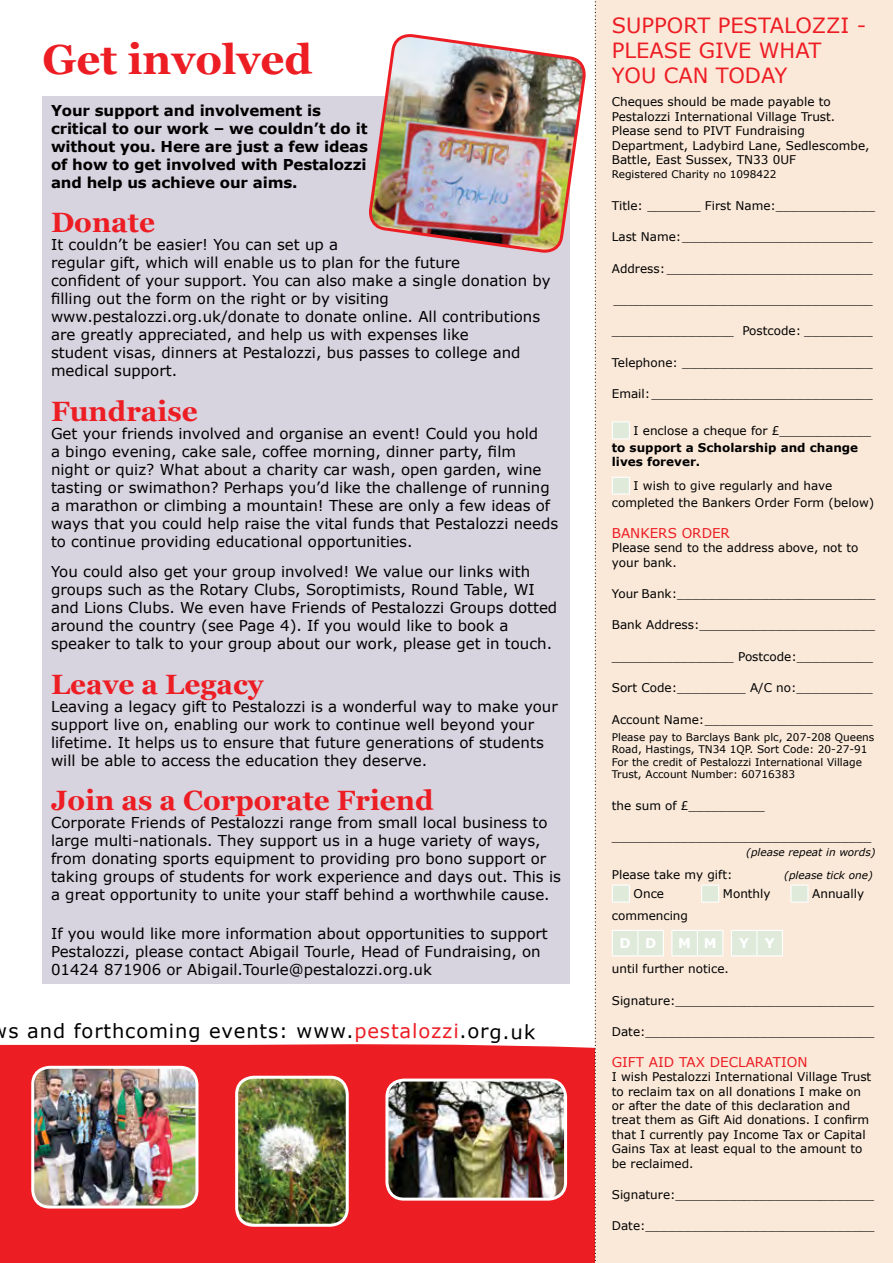
<style>
.page{position:relative;width:893px;height:1263px;background:#fff}
.page>*{position:absolute;margin:0;border:0;box-sizing:border-box;transform-origin:0 0}
.t1{font:700 42px "Georgia";color:#ed1d24}
.t2{font:700 27.9px "Georgia";color:#ed1d24}
.t3{font:21px/25.2px "Verdana";color:#ed1d24}
.t4{font:19.5px "Verdana";letter-spacing:.045em;color:#000}
.t5{font:15px/18px "Verdana";color:#000}
.t6{font:700 15px/18px "Verdana";letter-spacing:-.01em;color:#000}
.t7{font:13.5px "Verdana";color:#ed1d24}
.t8{font:700 13.5px "Verdana";color:#fff}
.t9{font:12px/14.4px "Verdana";color:#000}
.t10{font:700 12px/14.4px "Verdana";color:#000}
.t11{font:10.5px/12.6px "Verdana";color:#000}
.t12{font:italic 10.5px "Verdana";color:#000}
.s1{color:#ed1d24}
</style>
<div class="page">
<svg style="left:0;top:1038px;width:595px;height:225px;background:#ee2b31"></svg>
<div style="left:595px;top:0;width:298px;height:1263px;background:#fae9d9"></div>
<svg style="left:595px;top:1px;width:1px;height:1260px"></svg>
<svg style="left:612px;top:421px;width:18px;height:18px"></svg>
<svg style="left:612px;top:477px;width:18px;height:18px"></svg>
<svg style="left:612px;top:884px;width:18px;height:19px"></svg>
<svg style="left:701px;top:884px;width:107px;height:19px"></svg>
<svg style="left:612px;top:930px;width:171px;height:26px;background:#e4ecdd"></svg>
<div style="left:43px;top:96px;width:527px;height:888px;background:#d7d3df"></div>
<img style="left:369px;top:34px;width:217px;height:219px">
<img style="left:33px;top:1067px;width:164px;height:140px">
<div style="left:31px;top:1066px;width:167px;height:142px;border:3px solid #fff;border-radius:17px"></div>
<img style="left:387px;top:1080px;width:179px;height:119px">
<div style="left:385px;top:1078px;width:182px;height:122px;border:3px solid #fff;border-radius:17px"></div>
<img style="left:237px;top:1077px;width:110px;height:148px">
<div style="left:235px;top:1076px;width:114px;height:151px;border:3px solid #fff;border-radius:17px"></div>
<h1 class="t1" style="left:43px;top:28px;width:271px">Get involved</h1>
<p class="t6" style="left:51px;top:102px;width:318px">Your support and involvement is critical to our work – we couldn’t do it without you. Here are just a few ideas of how to get involved with Pestalozzi and help us achieve our aims.</p>
<h2 class="t2" style="left:51px;top:202px;width:105px">Donate</h2>
<p class="t5" style="left:51px;top:236px;width:501px">It couldn’t be easier! You can set up a<br>regular gift, which will enable us to plan for the future<br>confident of your support. You can also make a single donation by filling out the form on the right or by visiting www.pestalozzi.org.uk/donate to donate online. All contributions are greatly appreciated, and help us with expenses like<br>student visas, dinners at Pestalozzi, bus passes to college and medical support.</p>
<h2 class="t2" style="left:51px;top:390px;width:148px">Fundraise</h2>
<p class="t5" style="left:51px;top:424px;width:509px">Get your friends involved and organise an event! Could you hold<br>a bingo evening, cake sale, coffee morning, dinner party, film<br>night or quiz? What about a charity car wash, open garden, wine tasting or swimathon? Perhaps you’d like the challenge of running a marathon or climbing a mountain! These are only a few ideas of ways that you could help raise the vital funds that Pestalozzi needs to continue providing educational opportunities.</p>
<p class="t5" style="left:51px;top:563px;width:508px">You could also get your group involved! We value our links with groups such as the Rotary Clubs, Soroptimists, Round Table, WI and Lions Clubs. We even have Friends of Pestalozzi Groups dotted around the country (see Page 4). If you would like to book a speaker to talk to your group about our work, please get in touch.</p>
<h2 class="t2" style="left:51px;top:663px;width:214px">Leave a Legacy</h2>
<p class="t5" style="left:51px;top:697px;width:508px">Leaving a legacy gift to Pestalozzi is a wonderful way to make your support live on, enabling our work to continue well beyond your lifetime. It helps us to ensure that future generations of students will be able to access the education they deserve.</p>
<h2 class="t2" style="left:51px;top:779px;width:384px">Join as a Corporate Friend</h2>
<p class="t5" style="left:51px;top:814px;width:511px">Corporate Friends of Pestalozzi range from small local business to large multi-nationals. They support us in a huge variety of ways, from donating sports equipment to providing pro bono support or taking groups of students for work experience and days out. This is a great opportunity to unite your staff behind a worthwhile cause.</p>
<p class="t5" style="left:51px;top:925px;width:498px">If you would like more information about opportunities to support<br>Pestalozzi, please contact Abigail Tourle, Head of Fundraising, on<br>01424 871906 or Abigail.Tourle@pestalozzi.org.uk</p>
<h3 class="t4" style="left:9px;top:1019px;width:423px">s and forthcoming events: www.<span class="s1">pestalo</span></h3>
<h3 class="t4" style="left:431px;top:1018px;width:106px;rotate:1deg"><span class="s1">zzi</span>.org.uk</h3>
<h3 class="t3" style="left:612px;top:13px;width:256px">SUPPORT PESTALOZZI -<br>PLEASE GIVE WHAT<br>YOU CAN TODAY</h3>
<p class="t9" style="left:612px;top:95px;width:259px">Cheques should be made payable to Pestalozzi International Village Trust.<br>Please send to PIVT Fundraising Department, Ladybird Lane, Sedlescombe, Battle, East Sussex, TN33 0UF</p>
<p class="t11" style="left:612px;top:168px;width:166px">Registered Charity no 1098422</p>
<p class="t9" style="left:612px;top:198px;width:265px">Title: _______ First Name:_____________</p>
<p class="t9" style="left:612px;top:230px;width:263px">Last Name:_________________________</p>
<p class="t9" style="left:612px;top:261px;width:263px">Address:___________________________</p>
<p class="t9" style="left:613px;top:293px;width:261px">__________________________________</p>
<p class="t9" style="left:612px;top:324px;width:263px">________________ Postcode: _________</p>
<p class="t9" style="left:612px;top:355px;width:263px">Telephone: _________________________</p>
<p class="t9" style="left:612px;top:387px;width:263px">Email:_____________________________</p>
<p class="t9" style="left:634px;top:424px;width:239px">I enclose a cheque for £____________</p>
<p class="t10" style="left:612px;top:441px;width:248px">to support a Scholarship and change lives forever.</p>
<p class="t9" style="left:612px;top:478px;width:264px;line-height:17px;text-indent:22px">I wish to give regularly and have completed the Bankers Order Form (below)</p>
<p class="t7" style="left:612px;top:524px;width:120px">BANKERS ORDER</p>
<p class="t9" style="left:612px;top:541px;width:248px">Please send to the address above, not to your bank.</p>
<p class="t9" style="left:612px;top:587px;width:265px">Your Bank:__________________________</p>
<p class="t9" style="left:612px;top:618px;width:265px">Bank Address:_______________________</p>
<p class="t9" style="left:612px;top:649px;width:263px">________________ Postcode:__________</p>
<p class="t9" style="left:612px;top:681px;width:263px">Sort Code:_________ A/C no:__________</p>
<p class="t9" style="left:612px;top:712px;width:263px">Account Name:______________________</p>
<p class="t11" style="left:612px;top:731px;width:264px">Please pay to Barclays Bank plc, 207-208 Queens Road, Hastings, TN34 1QP. Sort Code: 20-27-91<br>For the credit of Pestalozzi International Village Trust, Account Number: 60716383</p>
<p class="t9" style="left:612px;top:798px;width:155px">the sum of £__________</p>
<p class="t9" style="left:612px;top:830px;width:261px">__________________________________</p>
<p class="t12" style="left:746px;top:845px;width:131px">(please repeat in words)</p>
<p class="t9" style="left:612px;top:867px;width:122px">Please take my gift:</p>
<p class="t12" style="left:784px;top:868px;width:90px">(please tick one)</p>
<p class="t9" style="left:634px;top:887px;width:32px">Once</p>
<p class="t9" style="left:723px;top:887px;width:49px">Monthly</p>
<p class="t9" style="left:812px;top:887px;width:53px">Annually</p>
<p class="t9" style="left:612px;top:908px;width:78px">commencing</p>
<p class="t8" style="left:619px;top:934px;width:38px">D D</p>
<p class="t8" style="left:678px;top:934px;width:40px">M M</p>
<p class="t8" style="left:739px;top:934px;width:37px">Y Y</p>
<p class="t9" style="left:612px;top:962px;width:119px">until further notice.</p>
<p class="t9" style="left:612px;top:993px;width:264px">Signature:__________________________</p>
<p class="t9" style="left:612px;top:1025px;width:264px">Date:______________________________</p>
<p class="t7" style="left:612px;top:1053px;width:197px">GIFT AID TAX DECLARATION</p>
<p class="t9" style="left:612px;top:1070px;width:261px">I wish Pestalozzi International Village Trust to reclaim tax on all donations I make on or after the date of this declaration and treat them as Gift Aid donations. I confirm that I currently pay Income Tax or Capital Gains Tax at least equal to the amount to be reclaimed.</p>
<p class="t9" style="left:612px;top:1187px;width:264px">Signature:__________________________</p>
<p class="t9" style="left:612px;top:1219px;width:264px">Date:______________________________</p>
</div>
